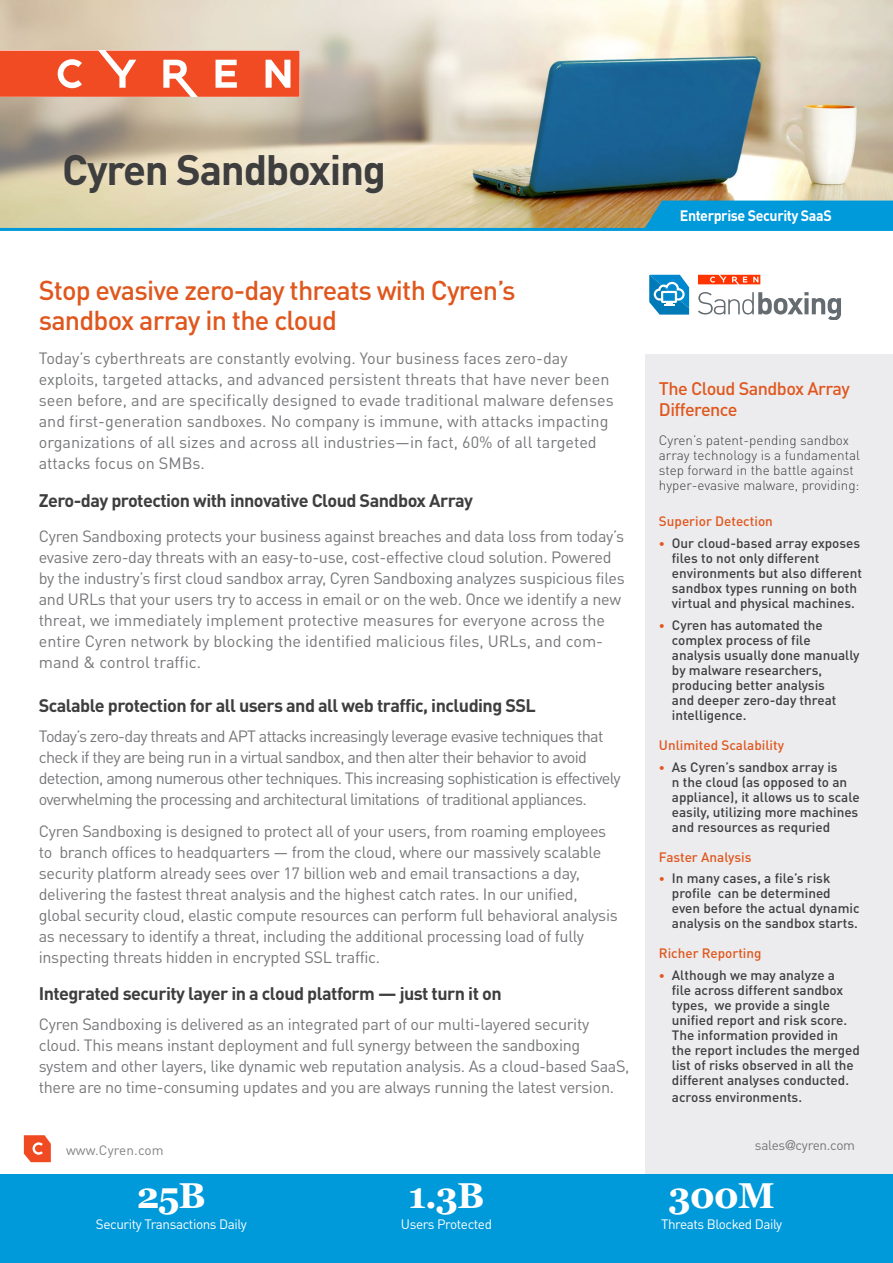
<style>
.page{position:relative;width:893px;height:1263px;background:#fff}
.page>*{position:absolute;margin:0;border:0;box-sizing:border-box;transform-origin:0 0}
.t1{font:700 42px "DINOT";letter-spacing:-.03em;color:#3e3e3f}
.Datapoints_Number{font:700 36px "Georgia";letter-spacing:-.03em;color:#fff}
.SubHead{font:500 27px/30px "DINOT";letter-spacing:-.03em;color:#e0571e}
.t2{font:700 18px "DINOT";letter-spacing:-.03em;color:#3e3e3f}
.Sidebar_head{font:500 18px/21px "DINOT";letter-spacing:-.03em;color:#e0571e}
.Body_text{font:16.2px/21px "DINOT";letter-spacing:-.02em;color:#76777a}
.Body_text-2{font:16.2px/21px "DINOT";color:#76777a}
.Body_text-3{font:16.2px/21px "DINOT";letter-spacing:-.04em;color:#76777a}
.t3{font:700 15px "DINOT";letter-spacing:-.03em;color:#fff;scale:.95 1}
.t4{font:500 13.5px/15px "DINOT";color:#3e3e3f}
.Sidebar_Text{font:300 13.5px/15px "DINOT";color:#3e3e3f}
.Sidebar_Subhead{font:500 13.5px "DINOT";color:#e0571e}
.Datapoints_Type{font:13.5px "DINOT";letter-spacing:-.03em;color:#fff}
.Body_text-4{font:13.5px "DINOT";letter-spacing:-.02em;color:#76777a}
.Back_Cover_Copy{font:13.5px "DINOT";letter-spacing:.01em;color:#808285}
.s1{font-size:12px;color:#e0571e}
.s2{font-family:"Helvetica Neue"}
</style>
<div class="page">
<img style="left:0;top:0;width:893px;height:228px">
<svg style="left:0;top:51px;width:299px;height:46px"></svg>
<div style="left:644px;top:201px;width:249px;height:27px;background:#0099da"></div>
<svg style="left:698px;top:275px;width:62px;height:9px"></svg>
<svg style="left:649px;top:275px;width:40px;height:40px"></svg>
<svg style="left:698px;top:292px;width:143px;height:27px"></svg>
<div style="left:645px;top:354px;width:248px;height:820px;background:#ececee"></div>
<hr style="left:0;top:228px;width:893px;height:3px;background:#0099da">
<svg style="left:24px;top:1135px;width:27px;height:27px"></svg>
<div style="left:0;top:1174px;width:893px;height:89px;background:#0099da"></div>
<p class="t1" style="left:62px;top:142px;width:325px">Cyren Sandboxing</p>
<p class="SubHead" style="left:39px;top:274px;width:478px">Stop evasive zero-day threats with Cyren’s sandbox array in the cloud</p>
<p class="Body_text-2" style="left:39px;top:348px;width:576px">Today’s cyberthreats are constantly evolving. Your business faces zero-day exploits, targeted attacks, and advanced persistent threats that have never been seen before, and are specifically designed to evade traditional malware defenses and first-generation sandboxes. No company is immune, with attacks impacting organizations of all sizes and across all industries—in fact, 60% of all targeted attacks focus on SMBs.</p>
<h3 class="t2" style="left:39px;top:489px;width:436px">Zero-day protection with innovative Cloud Sandbox Array</h3>
<h3 class="Body_text" style="left:39px;top:525px;width:588px">Cyren Sandboxing protects your business against breaches and data loss from today’s evasive zero-day threats with an easy-to-use, cost-effective cloud solution. Powered by the industry’s first cloud sandbox array, Cyren Sandboxing analyzes suspicious files and URLs that your users try to access in email or on the web. Once we identify a new threat, we immediately implement protective measures for everyone across the entire Cyren network by blocking the identified malicious files, URLs, and com&shy;mand &amp; control traffic.</h3>
<h3 class="t2" style="left:39px;top:694px;width:499px">Scalable protection for all users and all web traffic, including SSL</h3>
<p class="Body_text-3" style="left:39px;top:725px;width:583px">Today’s zero-day threats and APT attacks increasingly leverage evasive techniques that check if they are being run in a virtual sandbox, and then alter their behavior to avoid detection, among numerous other techniques. This increasing sophistication is effectively overwhelming the processing and architectural limitations of traditional appliances.</p>
<p class="Body_text" style="left:39px;top:820px;width:580px">Cyren Sandboxing is designed to protect all of your users, from roaming employees to branch offices to headquarters — from the cloud, where our massively scalable security platform already sees over 17 billion web and email transactions a day, delivering the fastest threat analysis and the highest catch rates. In our unified, global security cloud, elastic compute resources can perform full behavioral analysis as necessary to identify a threat, including the additional processing load of fully inspecting threats hidden in encrypted SSL traffic.</p>
<h3 class="t2" style="left:39px;top:982px;width:464px">Integrated security layer in a cloud platform — just turn it on</h3>
<p class="Body_text" style="left:39px;top:1013px;width:592px">Cyren Sandboxing is delivered as an integrated part of our multi-layered security cloud. This means instant deployment and full synergy between the sandboxing system and other layers, like dynamic web reputation analysis. As a cloud-based SaaS, there are no time-consuming updates and you are always running the latest version.</p>
<h3 class="t3" style="left:680px;top:206px;width:161px">Enterprise Security SaaS</h3>
<p class="Sidebar_head" style="left:659px;top:378px;width:193px">The Cloud Sandbox Array<br>Difference</p>
<p class="Sidebar_Text" style="left:659px;top:432px;width:203px">Cyren’s patent-pending sandbox array technology is a fundamental step forward in the battle against hyper-evasive malware, providing:</p>
<p class="Sidebar_Subhead" style="left:659px;top:513px;width:116px">Superior Detection</p>
<p class="t4" style="left:672px;top:535px;width:192px;text-indent:-13px"><span class="s1">•</span> Our cloud-based array exposes files to not only different environments but also different sandbox types running on both virtual and physical machines.</p>
<p class="t4" style="left:672px;top:617px;width:189px;text-indent:-13px"><span class="s1">•</span> Cyren has automated the complex process of file analysis usually done manually by malware researchers, producing better analysis<br>and deeper zero-day threat intelligence.</p>
<p class="Sidebar_Subhead" style="left:659px;top:736px;width:127px">Unlimited Scalability</p>
<p class="t4" style="left:672px;top:759px;width:189px;text-indent:-13px"><span class="s1">•</span> As Cyren’s sandbox array is<br>n the cloud (as opposed to an appliance), it allows us to scale easily, utilizing more machines and resources as requried</p>
<p class="Sidebar_Subhead" style="left:659px;top:848px;width:94px">Faster Analysis</p>
<p class="t4" style="left:672px;top:871px;width:189px;text-indent:-13px"><span class="s1">•</span> In many cases, a file’s risk profile can be determined even before the actual dynamic analysis on the sandbox starts.</p>
<p class="Sidebar_Subhead" style="left:659px;top:945px;width:104px">Richer Reporting</p>
<p class="t4" style="left:672px;top:967px;width:190px;text-indent:-13px"><span class="s1">•</span> Although we may analyze a<br>file across different sandbox types, we provide a single unified report and risk score.<br>The information provided in the report includes the merged list of risks observed in all the different analyses conducted.</p>
<p class="t4" style="left:672px;top:1089px;width:132px">across environments.</p>
<p class="Back_Cover_Copy" style="left:66px;top:1142px;width:99px">www.Cyren.com</p>
<p class="Body_text-4" style="left:755px;top:1137px;width:102px">sales<span class="s2">@</span>cyren.com</p>
<p class="Datapoints_Number" style="left:137px;top:1168px;width:71px">25B</p>
<p class="Datapoints_Type" style="left:96px;top:1216px;width:152px">Security Transactions Daily</p>
<p class="Datapoints_Number" style="left:408px;top:1168px;width:77px">1.3B</p>
<p class="Datapoints_Type" style="left:401px;top:1216px;width:93px">Users Protected</p>
<p class="Datapoints_Number" style="left:668px;top:1168px;width:108px">300M</p>
<p class="Datapoints_Type" style="left:661px;top:1216px;width:123px">Threats Blocked Daily</p>
</div>
